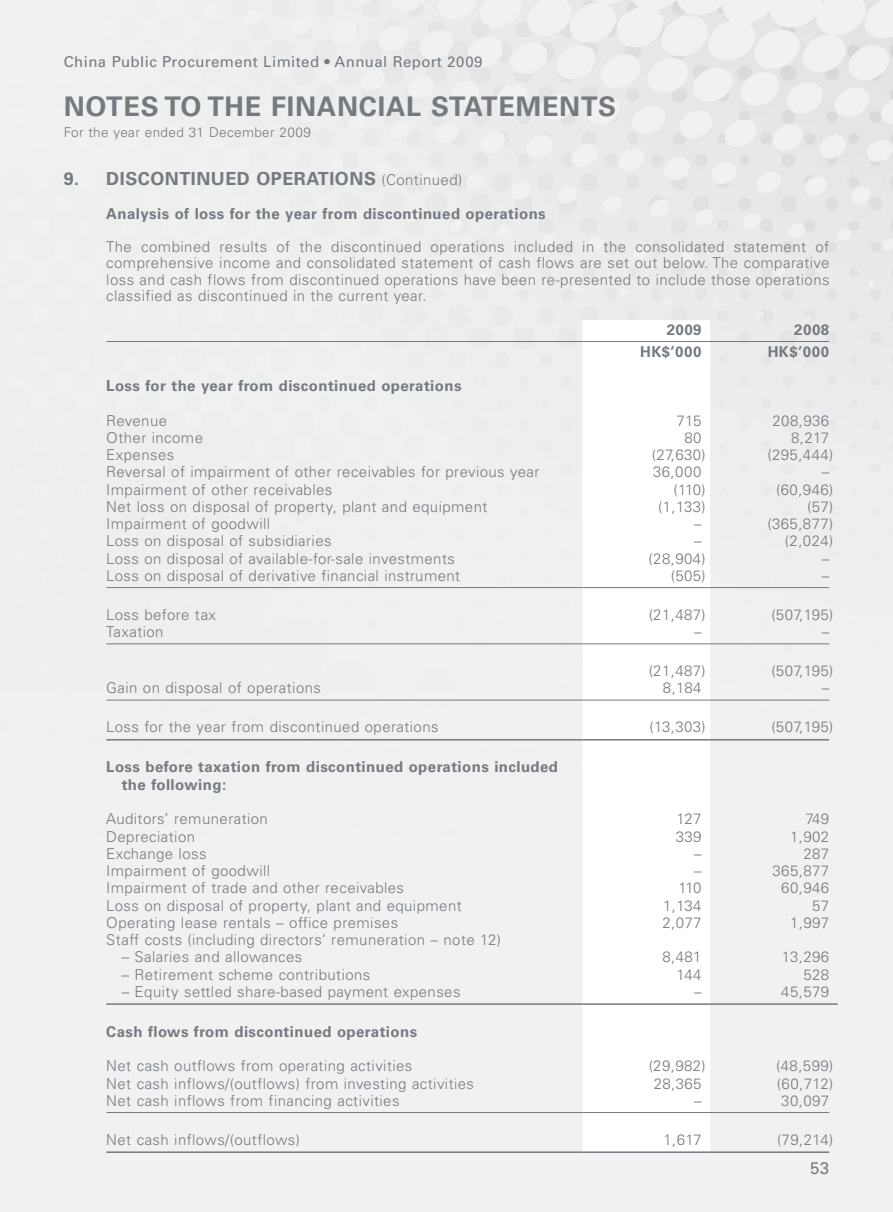
<style>
.page{position:relative;width:893px;height:1212px;background:#eff0f0}
.page>*{position:absolute;margin:0;border:0;box-sizing:border-box;transform-origin:0 0}
.t1{font:700 27px "Univers LT Std";letter-spacing:.03em;color:#747a7f}
.t2{font:700 18px "Univers LT Std";letter-spacing:.03em;color:#747a7f}
.t3{font:16.8px "Univers LT Std";color:#747a7f}
.t4{font:300 15px/16.5px "Univers LT Std";letter-spacing:.03em;color:#747a7f;text-align:justify}
.t5{font:700 15px/17.2px "Univers LT Std";letter-spacing:.03em;color:#747a7f}
.t6{font:15px "Univers LT Std";letter-spacing:.03em;color:#747a7f}
.t7{font:300 13.5px "Univers LT Std";letter-spacing:.03em;color:#747a7f}
.s1{font-weight:300;font-size:15px}
</style>
<div class="page">
<div style="left:583px;top:320px;width:127px;height:831px;background:#fff"></div>
<hr style="left:106px;top:341px;width:477px;height:1px;background:#747a7f">
<hr style="left:583px;top:341px;width:127px;height:1px;background:#747a7f">
<hr style="left:710px;top:341px;width:119px;height:1px;background:#747a7f">
<hr style="left:106px;top:587px;width:477px;height:1px;background:#747a7f">
<hr style="left:583px;top:587px;width:127px;height:1px;background:#747a7f">
<hr style="left:710px;top:587px;width:119px;height:1px;background:#747a7f">
<hr style="left:106px;top:643px;width:477px;height:1px;background:#747a7f">
<hr style="left:583px;top:643px;width:127px;height:1px;background:#747a7f">
<hr style="left:710px;top:643px;width:119px;height:1px;background:#747a7f">
<hr style="left:106px;top:700px;width:477px;height:1px;background:#747a7f">
<hr style="left:583px;top:700px;width:127px;height:1px;background:#747a7f">
<hr style="left:710px;top:700px;width:119px;height:1px;background:#747a7f">
<hr style="left:106px;top:739px;width:477px;height:1px;background:#747a7f">
<hr style="left:583px;top:739px;width:127px;height:1px;background:#747a7f">
<hr style="left:710px;top:739px;width:119px;height:1px;background:#747a7f">
<hr style="left:106px;top:1003px;width:477px;height:2px;background:#747a7f">
<hr style="left:583px;top:1003px;width:127px;height:2px;background:#747a7f">
<hr style="left:710px;top:1003px;width:128px;height:2px;background:#747a7f">
<hr style="left:106px;top:1112px;width:477px;height:1px;background:#747a7f">
<hr style="left:583px;top:1112px;width:127px;height:1px;background:#747a7f">
<hr style="left:710px;top:1112px;width:119px;height:1px;background:#747a7f">
<hr style="left:106px;top:1151px;width:477px;height:2px;background:#747a7f">
<hr style="left:583px;top:1151px;width:127px;height:2px;background:#747a7f">
<hr style="left:710px;top:1151px;width:119px;height:2px;background:#747a7f">
<p class="t6" style="left:64px;top:53px;width:420px">China Public Procurement Limited • Annual Report 2009</p>
<h1 class="t1" style="left:64px;top:91px;width:554px">NOTES TO THE FINANCIAL STATEMENTS</h1>
<p class="t7" style="left:64px;top:124px;width:249px">For the year ended 31 December 2009</p>
<p class="t2" style="left:64px;top:168px;width:400px">9. DISCONTINUED OPERATIONS <span class="s1">(Continued)</span></p>
<p class="t5" style="left:106px;top:205px;width:441px">Analysis of loss for the year from discontinued operations</p>
<p class="t4" style="left:106px;top:238px;width:725px">The combined results of the discontinued operations included in the consolidated statement of comprehensive income and consolidated statement of cash flows are set out below. The comparative loss and cash flows from discontinued operations have been re-presented to include those operations classified as discontinued in the current year.</p>
<p class="t5" style="left:667px;top:321px;width:36px">2009</p>
<p class="t5" style="left:794px;top:321px;width:36px">2008</p>
<p class="t5" style="left:640px;top:343px;width:63px">HK$’000</p>
<p class="t5" style="left:768px;top:343px;width:63px">HK$’000</p>
<p class="t5" style="left:106px;top:377px;width:357px">Loss for the year from discontinued operations</p>
<p class="t4" style="left:106px;top:412px;width:62px">Revenue</p>
<p class="t4" style="left:676px;top:412px;width:27px">715</p>
<p class="t4" style="left:772px;top:412px;width:58px">208,936</p>
<p class="t4" style="left:106px;top:429px;width:98px">Other income</p>
<p class="t4" style="left:684px;top:429px;width:19px">80</p>
<p class="t4" style="left:791px;top:429px;width:40px">8,217</p>
<p class="t4" style="left:106px;top:446px;width:69px">Expenses</p>
<p class="t4" style="left:652px;top:446px;width:56px">(27,630)</p>
<p class="t4" style="left:767px;top:446px;width:67px">(295,444)</p>
<p class="t4" style="left:106px;top:464px;width:435px">Reversal of impairment of other receivables for previous year</p>
<p class="t4" style="left:653px;top:464px;width:50px">36,000</p>
<p class="t4" style="left:822px;top:464px;width:9px">–</p>
<p class="t4" style="left:106px;top:481px;width:228px">Impairment of other receivables</p>
<p class="t4" style="left:674px;top:481px;width:34px">(110)</p>
<p class="t4" style="left:776px;top:481px;width:59px">(60,946)</p>
<p class="t4" style="left:106px;top:498px;width:383px">Net loss on disposal of property, plant and equipment</p>
<p class="t4" style="left:658px;top:498px;width:49px">(1,133)</p>
<p class="t4" style="left:807px;top:498px;width:28px">(57)</p>
<p class="t4" style="left:106px;top:515px;width:165px">Impairment of goodwill</p>
<p class="t4" style="left:694px;top:515px;width:9px">–</p>
<p class="t4" style="left:767px;top:515px;width:67px">(365,877)</p>
<p class="t4" style="left:106px;top:533px;width:227px">Loss on disposal of subsidiaries</p>
<p class="t4" style="left:694px;top:533px;width:9px">–</p>
<p class="t4" style="left:785px;top:533px;width:50px">(2,024)</p>
<p class="t4" style="left:106px;top:550px;width:350px">Loss on disposal of available-for-sale investments</p>
<p class="t4" style="left:649px;top:550px;width:59px">(28,904)</p>
<p class="t4" style="left:822px;top:550px;width:9px">–</p>
<p class="t4" style="left:106px;top:567px;width:355px">Loss on disposal of derivative financial instrument</p>
<p class="t4" style="left:671px;top:567px;width:37px">(505)</p>
<p class="t4" style="left:822px;top:567px;width:9px">–</p>
<p class="t4" style="left:106px;top:606px;width:111px">Loss before tax</p>
<p class="t4" style="left:649px;top:606px;width:59px">(21,487)</p>
<p class="t4" style="left:771px;top:606px;width:64px">(507,195)</p>
<p class="t4" style="left:106px;top:624px;width:59px">Taxation</p>
<p class="t4" style="left:694px;top:624px;width:9px">–</p>
<p class="t4" style="left:822px;top:624px;width:9px">–</p>
<p class="t4" style="left:649px;top:663px;width:59px">(21,487)</p>
<p class="t4" style="left:771px;top:663px;width:64px">(507,195)</p>
<p class="t4" style="left:106px;top:680px;width:216px">Gain on disposal of operations</p>
<p class="t4" style="left:663px;top:680px;width:40px">8,184</p>
<p class="t4" style="left:822px;top:680px;width:9px">–</p>
<p class="t4" style="left:106px;top:719px;width:334px">Loss for the year from discontinued operations</p>
<p class="t4" style="left:649px;top:719px;width:58px">(13,303)</p>
<p class="t4" style="left:771px;top:719px;width:64px">(507,195)</p>
<p class="t5" style="left:122px;top:759px;width:438px;text-indent:-15px">Loss before taxation from discontinued operations included the following:</p>
<p class="t4" style="left:106px;top:811px;width:163px">Auditors’ remuneration</p>
<p class="t4" style="left:676px;top:811px;width:27px">127</p>
<p class="t4" style="left:805px;top:811px;width:25px">749</p>
<p class="t4" style="left:106px;top:828px;width:90px">Depreciation</p>
<p class="t4" style="left:676px;top:828px;width:27px">339</p>
<p class="t4" style="left:790px;top:828px;width:41px">1,902</p>
<p class="t4" style="left:106px;top:845px;width:102px">Exchange loss</p>
<p class="t4" style="left:694px;top:845px;width:9px">–</p>
<p class="t4" style="left:803px;top:845px;width:27px">287</p>
<p class="t4" style="left:106px;top:862px;width:165px">Impairment of goodwill</p>
<p class="t4" style="left:694px;top:862px;width:9px">–</p>
<p class="t4" style="left:772px;top:862px;width:58px">365,877</p>
<p class="t4" style="left:106px;top:880px;width:299px">Impairment of trade and other receivables</p>
<p class="t4" style="left:679px;top:880px;width:25px">110</p>
<p class="t4" style="left:781px;top:880px;width:49px">60,946</p>
<p class="t4" style="left:106px;top:897px;width:357px">Loss on disposal of property, plant and equipment</p>
<p class="t4" style="left:663px;top:897px;width:40px">1,134</p>
<p class="t4" style="left:812px;top:897px;width:19px">57</p>
<p class="t4" style="left:106px;top:914px;width:293px">Operating lease rentals – office premises</p>
<p class="t4" style="left:662px;top:914px;width:41px">2,077</p>
<p class="t4" style="left:790px;top:914px;width:41px">1,997</p>
<p class="t4" style="left:106px;top:931px;width:396px">Staff costs (including directors’ remuneration – note 12)</p>
<p class="t4" style="left:122px;top:949px;width:182px">– Salaries and allowances</p>
<p class="t4" style="left:662px;top:949px;width:41px">8,481</p>
<p class="t4" style="left:782px;top:949px;width:49px">13,296</p>
<p class="t4" style="left:122px;top:966px;width:250px">– Retirement scheme contributions</p>
<p class="t4" style="left:676px;top:966px;width:27px">144</p>
<p class="t4" style="left:803px;top:966px;width:27px">528</p>
<p class="t4" style="left:122px;top:983px;width:340px">– Equity settled share-based payment expenses</p>
<p class="t4" style="left:694px;top:983px;width:9px">–</p>
<p class="t4" style="left:781px;top:983px;width:49px">45,579</p>
<p class="t5" style="left:106px;top:1023px;width:312px">Cash flows from discontinued operations</p>
<p class="t4" style="left:106px;top:1058px;width:308px">Net cash outflows from operating activities</p>
<p class="t4" style="left:649px;top:1058px;width:59px">(29,982)</p>
<p class="t4" style="left:776px;top:1058px;width:59px">(48,599)</p>
<p class="t4" style="left:106px;top:1075px;width:369px">Net cash inflows/(outflows) from investing activities</p>
<p class="t4" style="left:654px;top:1075px;width:49px">28,365</p>
<p class="t4" style="left:777px;top:1075px;width:58px">(60,712)</p>
<p class="t4" style="left:106px;top:1092px;width:295px">Net cash inflows from financing activities</p>
<p class="t4" style="left:694px;top:1092px;width:9px">–</p>
<p class="t4" style="left:781px;top:1092px;width:49px">30,097</p>
<p class="t4" style="left:106px;top:1131px;width:195px">Net cash inflows/(outflows)</p>
<p class="t4" style="left:663px;top:1131px;width:40px">1,617</p>
<p class="t4" style="left:777px;top:1131px;width:58px">(79,214)</p>
<p class="t3" style="left:810px;top:1157px;width:21px">53</p>
</div>
